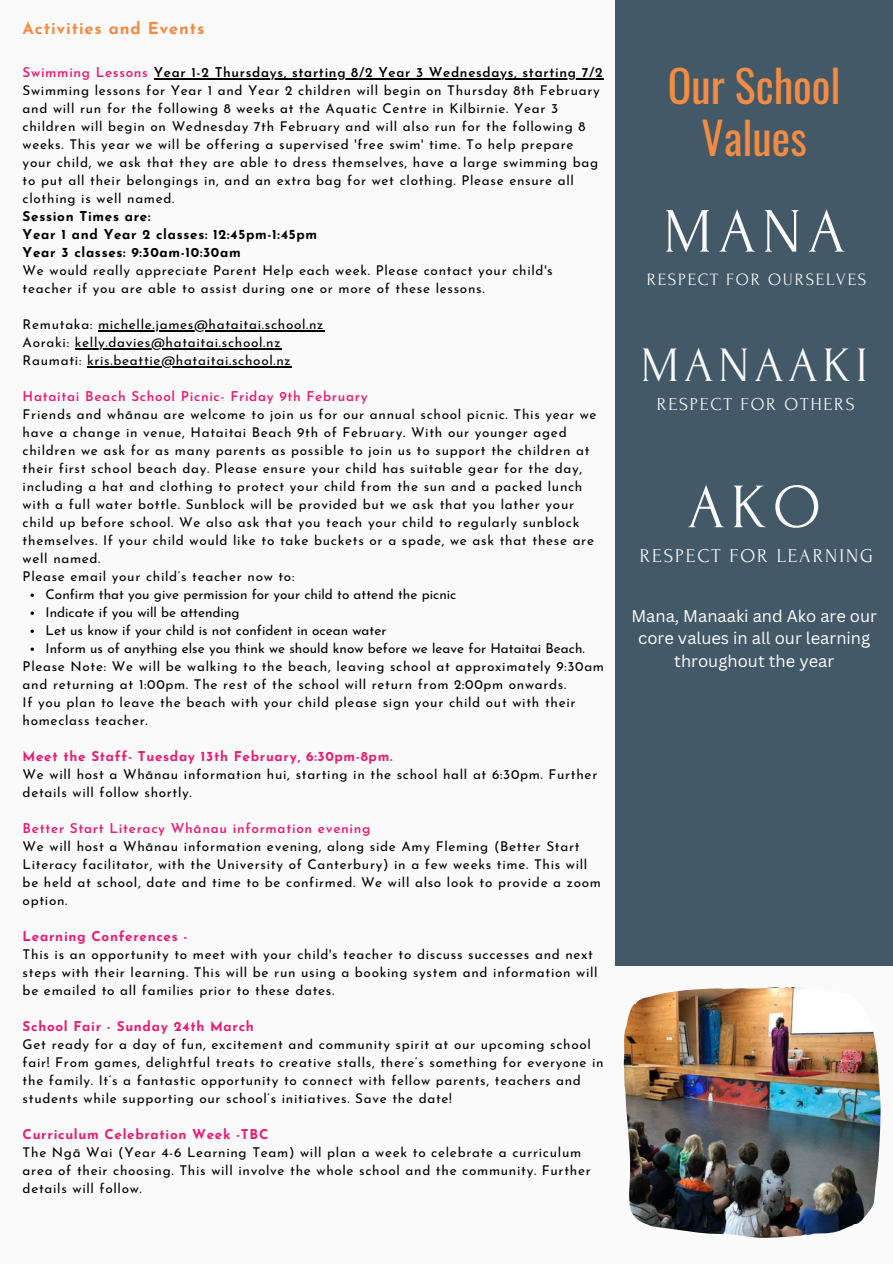
<style>
.page{position:relative;width:893px;height:1264px;background:#fff}
.page>*{position:absolute;margin:0;border:0;box-sizing:border-box;transform-origin:0 0}
.t1{font:63px "Forum";letter-spacing:.1em;color:#fafafa}
.t2{font:49.5px "Forum";letter-spacing:.1em;color:#fafafa}
.t3{font:43.95px/51.8px "Oswald";color:#f28b43;text-align:center}
.t4{font:19.5px "Forum";letter-spacing:.1em;color:#fafafa}
.t5{font:18.15px "Forum";letter-spacing:.1em;color:#fafafa}
.t6{font:17.25px "Forum";letter-spacing:.1em;color:#fafafa}
.t7{font:16.5px/22.5px "Canva Sans";color:#fff;text-align:center}
.t8{font:700 16.5px "Josefin Sans";letter-spacing:.05em;color:#f28b43}
.t9{font:13.5px/18px "Josefin Sans";letter-spacing:.05em;color:#000}
.t10{font:13.5px "Josefin Sans";color:#000}
.t11{font:700 13.5px "Josefin Sans";letter-spacing:.05em;color:#eb1b72}
.t12{font:600 13.5px "Josefin Sans";letter-spacing:.05em;color:#eb1b72}
.t13{font:600 13.5px "Josefin Sans";letter-spacing:.05em;color:#000}
.t14{font:700 13.5px "Josefin Sans";letter-spacing:.05em;color:#000}
.s1{color:#eb1b72}
.s2{font-weight:700}
</style>
<div class="page">
<div style="left:0;top:0;width:892px;height:1263px;background:#fafafa"></div>
<div style="left:615px;top:0;width:277px;height:965px;background:#435967"></div>
<img style="left:623px;top:987px;width:257px;height:250px">
<hr style="left:154px;top:78px;width:449px;height:1px;background:#000">
<hr style="left:98px;top:330px;width:226px;height:1px;background:#000">
<hr style="left:75px;top:348px;width:206px;height:1px;background:#000">
<hr style="left:87px;top:366px;width:204px;height:1px;background:#000">
<svg style="left:31px;top:593px;width:3px;height:4px"></svg>
<svg style="left:31px;top:611px;width:3px;height:4px"></svg>
<svg style="left:31px;top:629px;width:3px;height:4px"></svg>
<svg style="left:31px;top:647px;width:3px;height:4px"></svg>
<p class="t8" style="left:23px;top:22px;width:183px">Activities and Events</p>
<p class="t13" style="left:23px;top:67px;width:581px"><span class="s1">Swimming Lessons</span> Year 1-2 Thursdays, starting 8/2 Year 3 Wednesdays, starting 7/2</p>
<p class="t9" style="left:23px;top:83px;width:578px">Swimming lessons for Year 1 and Year 2 children will begin on Thursday 8th February and will run for the following 8 weeks at the Aquatic Centre in Kilbirnie. Year 3</p>
<p class="t9" style="left:23px;top:119px;width:577px">children will begin on Wednesday 7th February and will also run for the following 8 weeks. This year we will be offering a supervised 'free swim' time. To help prepare your child, we ask that they are able to dress themselves, have a large swimming bag to put all their belongings in, and an extra bag for wet clothing. Please ensure all clothing is well named.<br><span class="s2">Session Times are:</span></p>
<p class="t14" style="left:23px;top:229px;width:296px">Year 1 and Year 2 classes: 12:45pm-1:45pm</p>
<p class="t14" style="left:23px;top:247px;width:219px">Year 3 classes: 9:30am-10:30am</p>
<p class="t9" style="left:23px;top:263px;width:531px">We would really appreciate Parent Help each week. Please contact your child's teacher if you are able to assist during one or more of these lessons.</p>
<p class="t9" style="left:23px;top:317px;width:302px">Remutaka: michelle.james@hataitai.school.nz</p>
<p class="t9" style="left:23px;top:335px;width:259px">Aoraki: kelly.davies@hataitai.school.nz</p>
<p class="t9" style="left:23px;top:353px;width:270px">Raumati: kris.beattie@hataitai.school.nz</p>
<p class="t12" style="left:23px;top:391px;width:346px">Hataitai Beach School Picnic- Friday 9th February</p>
<p class="t9" style="left:23px;top:407px;width:575px">Friends and whānau are welcome to join us for our annual school picnic. This year we have a change in venue, Hataitai Beach 9th of February. With our younger aged children we ask for as many parents as possible to join us to support the children at their first school beach day. Please ensure your child has suitable gear for the day, including a hat and clothing to protect your child from the sun and a packed lunch with a full water bottle. Sunblock will be provided but we ask that you lather your child up before school. We also ask that you teach your child to regularly sunblock themselves. If your child would like to take buckets or a spade, we ask that these are well named.</p>
<p class="t9" style="left:23px;top:569px;width:273px">Please email your child’s teacher now to:</p>
<p class="t10" style="left:46px;top:589px;width:412px">Confirm that you give permission for your child to attend the picnic</p>
<p class="t10" style="left:46px;top:607px;width:195px">Indicate if you will be attending</p>
<p class="t10" style="left:46px;top:625px;width:342px">Let us know if your child is not confident in ocean water</p>
<p class="t10" style="left:46px;top:643px;width:540px">Inform us of anything else you think we should know before we leave for Hataitai Beach.</p>
<p class="t9" style="left:23px;top:659px;width:583px">Please Note: We will be walking to the beach, leaving school at approximately 9:30am and returning at 1:00pm. The rest of the school will return from 2:00pm onwards.</p>
<p class="t9" style="left:23px;top:695px;width:554px">If you plan to leave the beach with your child please sign your child out with their homeclass teacher.</p>
<p class="t11" style="left:23px;top:751px;width:371px">Meet the Staff- Tuesday 13th February, 6:30pm-8pm.</p>
<p class="t9" style="left:23px;top:767px;width:576px">We will host a Whānau information hui, starting in the school hall at 6:30pm. Further details will follow shortly.</p>
<p class="t12" style="left:23px;top:823px;width:349px">Better Start Literacy Whānau information evening</p>
<p class="t9" style="left:23px;top:839px;width:579px">We will host a Whānau information evening, along side Amy Fleming (Better Start Literacy facilitator, with the University of Canterbury) in a few weeks time. This will be held at school, date and time to be confirmed. We will also look to provide a zoom option.</p>
<p class="t11" style="left:23px;top:931px;width:166px">Learning Conferences -</p>
<p class="t9" style="left:23px;top:947px;width:576px">This is an opportunity to meet with your child's teacher to discuss successes and next steps with their learning. This will be run using a booking system and information will be emailed to all families prior to these dates.</p>
<h2 class="t11" style="left:23px;top:1021px;width:233px">School Fair - Sunday 24th March</h2>
<h2 class="t9" style="left:23px;top:1037px;width:582px">Get ready for a day of fun, excitement and community spirit at our upcoming school fair! From games, delightful treats to creative stalls, there‘s something for everyone in the family. It‘s a fantastic opportunity to connect with fellow parents, teachers and students while supporting our school‘s initiatives. Save the date!</h2>
<h5 class="t11" style="left:23px;top:1129px;width:247px">Curriculum Celebration Week -TBC</h5>
<p class="t9" style="left:23px;top:1145px;width:569px">The Ngā Wai (Year 4-6 Learning Team) will plan a week to celebrate a curriculum area of their choosing. This will involve the whole school and the community. Further details will follow.</p>
<h4 class="t3" style="left:667px;top:59px;width:174px">Our School<br>Values</h4>
<p class="t1" style="left:663px;top:198px;width:183px">MANA</p>
<p class="t6" style="left:646px;top:270px;width:221px">RESPECT FOR OURSELVES</p>
<p class="t2" style="left:640px;top:339px;width:228px">MANAAKI</p>
<p class="t5" style="left:656px;top:395px;width:199px">RESPECT FOR OTHERS</p>
<p class="t1" style="left:687px;top:473px;width:135px">AKO</p>
<p class="t4" style="left:639px;top:545px;width:235px">RESPECT FOR LEARNING</p>
<p class="t7" style="left:631px;top:604px;width:247px">Mana, Manaaki and Ako are our core values in all our learning throughout the year</p>
</div>
